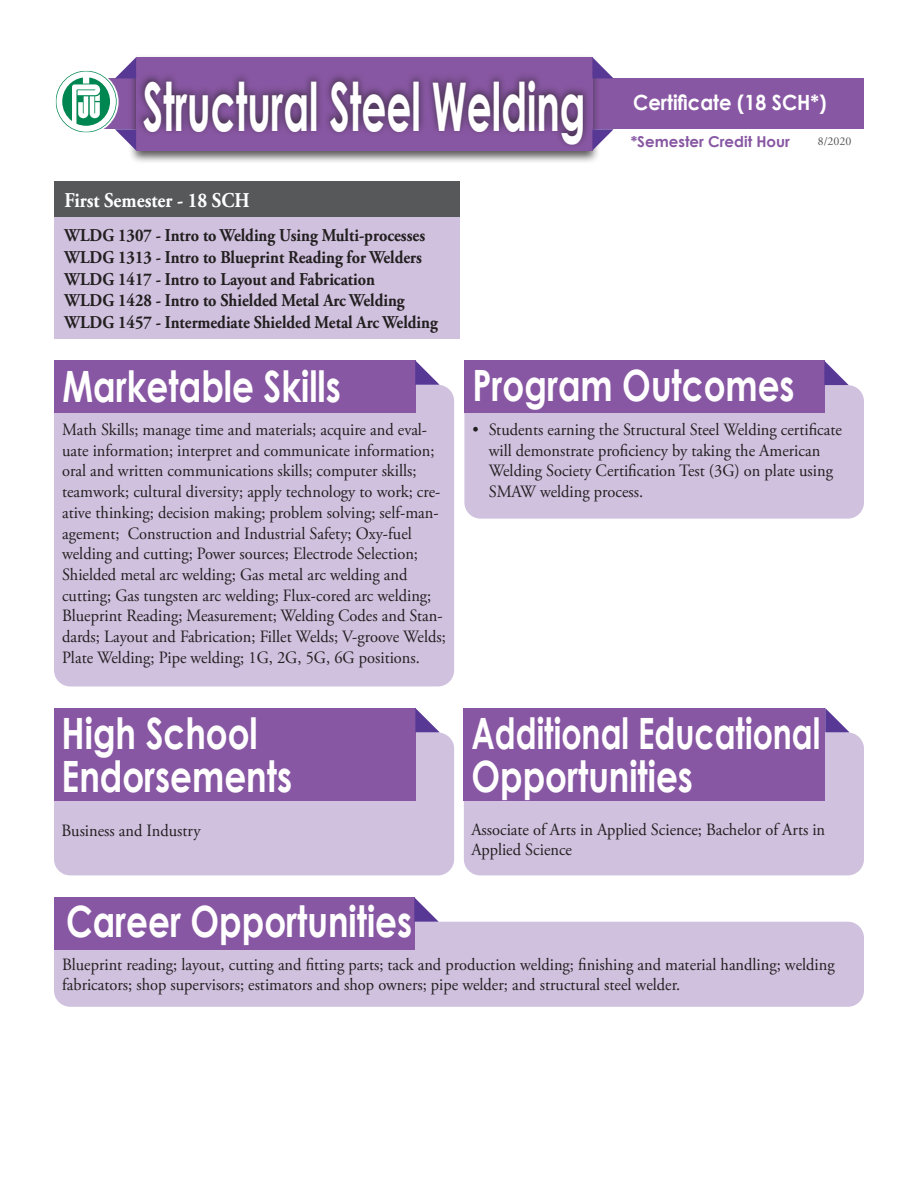
<style>
.page{position:relative;width:918px;height:1188px;background:#fff}
.page>*{position:absolute;margin:0;border:0;box-sizing:border-box;transform-origin:0 0}
.t1{font:700 67.2px "Century Gothic";color:#fff;scale:.58 1}
.t2{font:700 43.2px/43.2px "Century Gothic";color:#fff;scale:.79 1}
.t3{font:700 43.2px/43.2px "Century Gothic";color:#fff;scale:.73 1}
.t4{font:700 21px "Adobe Garamond Pro";color:#fff;scale:.9 1}
.t5{font:700 21px "Century Gothic";color:#fff;scale:.93 1}
.t6{font:700 18px/21.6px "Adobe Garamond Pro";color:#221f1f;scale:.9 1}
.t7{font:17.25px/20.7px "Adobe Garamond Pro";color:#221f1f;scale:.95 1}
.t8{font:700 15px "Century Gothic";color:#8857a3}
.t9{font:12px "Adobe Garamond Pro";color:#57585a}
.s1{font-family:"Minion Pro"}
</style>
<div class="page">
<div style="left:54px;top:385px;width:400px;height:301px;background:#d0c1df;border-radius:16px"></div>
<div style="left:89px;top:78px;width:775px;height:51px;background:#8857a3"></div>
<div style="left:54px;top:181px;width:405px;height:36px;background:#57585a"></div>
<div style="left:54px;top:217px;width:405px;height:121px;background:#d0c1df"></div>
<div style="left:54px;top:360px;width:361px;height:53px;background:#8857a3"></div>
<div style="left:128px;top:54px;width:472px;height:110px;background:#221f1f;opacity:.75"></div>
<div style="left:136px;top:57px;width:456px;height:93px;background:#8857a3"></div>
<svg style="left:592px;top:57px;width:21px;height:21px"></svg>
<svg style="left:592px;top:129px;width:22px;height:21px"></svg>
<div style="left:136px;top:71px;width:455px;height:79px;background:#221f1f;opacity:.75"></div>
<div style="left:464px;top:385px;width:400px;height:134px;background:#d0c1df;border-radius:16px"></div>
<div style="left:54px;top:922px;width:810px;height:85px;background:#d0c1df;border-radius:16px"></div>
<div style="left:464px;top:361px;width:360px;height:52px;background:#8857a3"></div>
<svg style="left:824px;top:361px;width:25px;height:24px"></svg>
<svg style="left:415px;top:360px;width:25px;height:25px"></svg>
<div style="left:54px;top:897px;width:360px;height:53px;background:#8857a3"></div>
<svg style="left:414px;top:897px;width:25px;height:25px"></svg>
<div style="left:54px;top:733px;width:400px;height:142px;background:#d0c1df;border-radius:16px"></div>
<div style="left:54px;top:708px;width:361px;height:93px;background:#8857a3"></div>
<div style="left:464px;top:733px;width:400px;height:142px;background:#d0c1df;border-radius:16px"></div>
<div style="left:464px;top:708px;width:361px;height:93px;background:#8857a3"></div>
<svg style="left:825px;top:708px;width:24px;height:24px"></svg>
<svg style="left:415px;top:708px;width:25px;height:24px"></svg>
<svg style="left:56px;top:57px;width:80px;height:93px"></svg>
<h1 class="t1" style="left:143px;top:80px;width:765px">Structural Steel Welding</h1>
<p class="t4" style="left:64px;top:192px;width:207px">First Semester - 18 SCH</p>
<p class="t6" style="left:64px;top:227px;width:416px">WLDG 1307 - Intro to Welding Using Multi-processes WLDG 1313 - Intro to Blueprint Reading for Welders WLDG 1417 - Intro to Layout and Fabrication<br>WLDG 1428 - Intro to Shielded Metal Arc Welding WLDG 1457 - Intermediate Shielded Metal Arc Welding</p>
<p class="t5" style="left:633px;top:86px;width:209px">Certificate (18 SCH*)</p>
<p class="t8" style="left:631px;top:136px;width:161px">*Semester Credit Hour</p>
<p class="t9" style="left:818px;top:136px;width:35px"><span class="s1">8/</span>2020</p>
<h2 class="t2" style="left:63px;top:368px;width:354px">Marketable Skills</h2>
<h2 class="t2" style="left:472px;top:367px;width:409px">Program Outcomes</h2>
<p class="t7" style="left:62px;top:421px;width:405px">Math Skills; manage time and materials; acquire and eval&shy;uate information; interpret and communicate information; oral and written communications skills; computer skills; teamwork; cultural diversity; apply technology to work; cre&shy;ative thinking; decision making; problem solving; self-man&shy;agement; Construction and Industrial Safety; Oxy-fuel welding and cutting; Power sources; Electrode Selection; Shielded metal arc welding; Gas metal arc welding and cutting; Gas tungsten arc welding; Flux-cored arc welding; Blueprint Reading; Measurement; Welding Codes and Stan&shy;dards; Layout and Fabrication; Fillet Welds; V-groove Welds; Plate Welding; Pipe welding; 1G, 2G, 5G, 6G positions.</p>
<p class="t7" style="left:489px;top:421px;width:373px;text-indent:-16px">• Students earning the Structural Steel Welding certificate will demonstrate proficiency by taking the American Welding Society Certification Test (3G) on plate using SMAW welding process.</p>
<h2 class="t2" style="left:62px;top:716px;width:293px">High School<br>Endorsements</h2>
<p class="t7" style="left:62px;top:822px;width:148px">Business and Industry</p>
<h2 class="t2" style="left:66px;top:904px;width:440px">Career Opportunities</h2>
<h2 class="t3" style="left:471px;top:716px;width:480px">Additional Educational<br>Opportunities</h2>
<p class="t7" style="left:471px;top:820px;width:374px">Associate of Arts in Applied Science; Bachelor of Arts in<br>Applied Science</p>
<p class="t7" style="left:62px;top:955px;width:815px">Blueprint reading; layout, cutting and fitting parts; tack and production welding; finishing and material handling; welding fabricators; shop supervisors; estimators and shop owners; pipe welder; and structural steel welder.</p>
</div>
